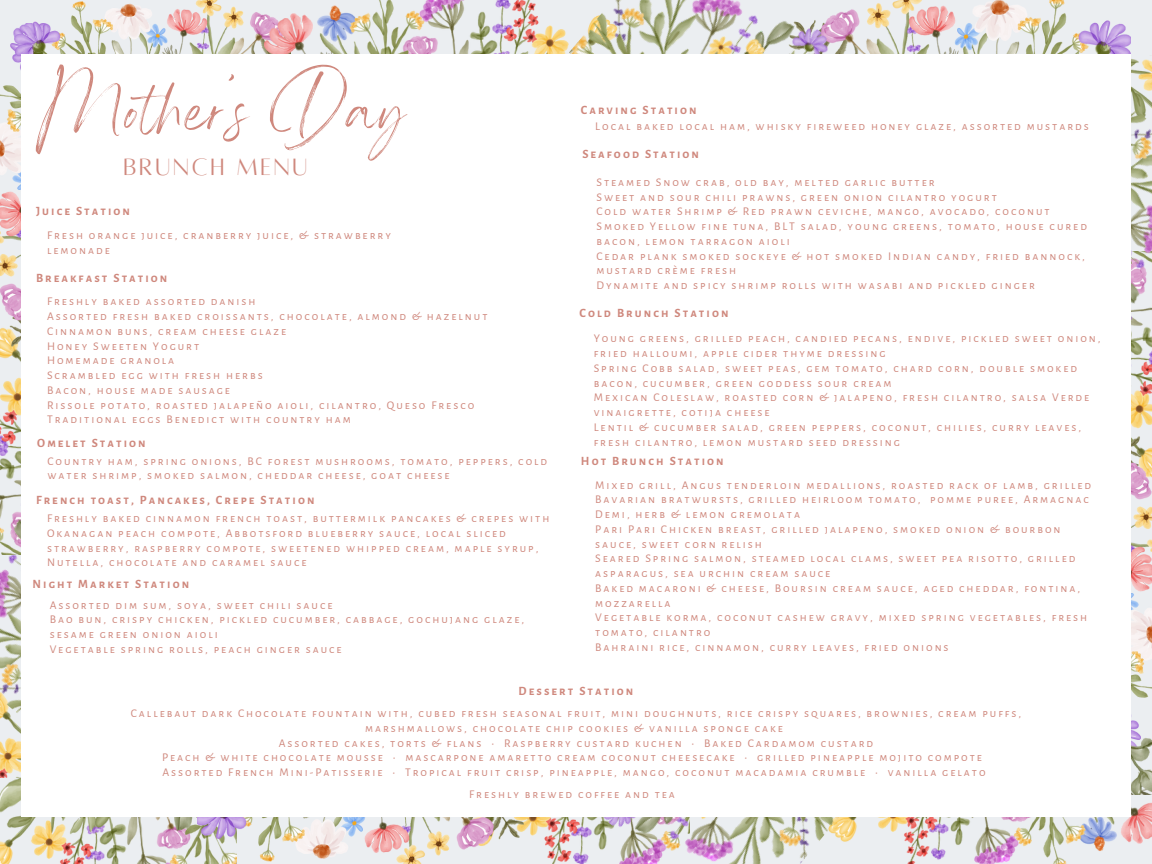
<style>
.page{position:relative;width:1152px;height:864px;background:#fff}
.page>*{position:absolute;margin:0;border:0;box-sizing:border-box;transform-origin:0 0}
.t1{font:89.4px "Angella White";letter-spacing:.015em;color:#cf887d}
.t2{font:26px "Alta regular";letter-spacing:.105em;color:#cf887d}
.t3{font:700 12.4px "Alegreya Sans SC";letter-spacing:.165em;color:#cf887d}
.t4{font:11.8px/14.8px "Alegreya Sans SC";letter-spacing:.165em;color:#cf887d}
</style>
<div class="page">
<img style="left:1131px;top:55px;width:21px;height:31px">
<img style="left:1131px;top:86px;width:21px;height:339px">
<img style="left:1131px;top:425px;width:21px;height:301px">
<img style="left:851px;top:795px;width:301px;height:69px">
<img style="left:532px;top:817px;width:319px;height:47px">
<img style="left:0;top:817px;width:197px;height:47px">
<img style="left:197px;top:817px;width:335px;height:47px">
<img style="left:0;top:368px;width:21px;height:245px">
<img style="left:0;top:24px;width:21px;height:334px">
<img style="left:0;top:613px;width:21px;height:73px">
<img style="left:0;top:686px;width:21px;height:131px">
<img style="left:951px;top:0;width:179px;height:54px">
<img style="left:15px;top:0;width:250px;height:65px">
<img style="left:265px;top:0;width:304px;height:54px">
<img style="left:569px;top:0;width:382px;height:54px">
<img style="left:1131px;top:726px;width:21px;height:69px">
<div style="left:21px;top:55px;width:1110px;height:762px;background:#fff"></div>
<p class="t1" style="left:36px;top:54px;width:370px">Mother’s Day</p>
<p class="t2" style="left:123px;top:154px;width:186px">BRUNCH MENU</p>
<h3 class="t3" style="left:36px;top:205px;width:96px">Juice Station</h3>
<p class="t4" style="left:47px;top:228px;width:345px">Fresh orange juice, cranberry juice, &amp; strawberry lemonade</p>
<p class="t3" style="left:36px;top:273px;width:133px">Breakfast Station</p>
<p class="t4" style="left:47px;top:294px;width:210px">Freshly baked assorted danish</p>
<p class="t4" style="left:47px;top:309px;width:442px">Assorted fresh baked croissants, chocolate, almond &amp; hazelnut</p>
<p class="t4" style="left:47px;top:324px;width:241px">Cinnamon buns, cream cheese glaze</p>
<p class="t4" style="left:47px;top:339px;width:154px">Honey Sweeten Yogurt</p>
<p class="t4" style="left:47px;top:353px;width:129px">Homemade granola</p>
<h3 class="t4" style="left:47px;top:368px;width:217px">Scrambled egg with fresh herbs</h3>
<p class="t4" style="left:47px;top:383px;width:185px">Bacon, house made sausage</p>
<h3 class="t4" style="left:47px;top:398px;width:429px">Rissole potato, roasted jalapeño aioli, cilantro, Queso Fresco</h3>
<p class="t4" style="left:47px;top:412px;width:305px">Traditional eggs Benedict with country ham</p>
<h3 class="t3" style="left:37px;top:437px;width:110px">Omelet Station</h3>
<p class="t4" style="left:47px;top:454px;width:501px">Country ham, spring onions, BC forest mushrooms, tomato, peppers, cold water shrimp, smoked salmon, cheddar cheese, goat cheese</p>
<p class="t3" style="left:36px;top:494px;width:280px">French toast, Pancakes, Crepe Station</p>
<p class="t4" style="left:47px;top:511px;width:504px">Freshly baked cinnamon french toast, buttermilk pancakes &amp; crepes with Okanagan peach compote, Abbotsford blueberry sauce, local sliced strawberry, raspberry compote, sweetened whipped cream, maple syrup, Nutella, chocolate and caramel sauce</p>
<h3 class="t3" style="left:33px;top:578px;width:158px">Night Market Station</h3>
<p class="t4" style="left:50px;top:598px;width:284px">Assorted dim sum, soya, sweet chili sauce</p>
<h3 class="t4" style="left:50px;top:613px;width:476px">Bao bun, crispy chicken, pickled cucumber, cabbage, gochujang glaze, sesame green onion aioli</h3>
<p class="t4" style="left:50px;top:642px;width:294px">Vegetable spring rolls, peach ginger sauce</p>
<p class="t3" style="left:581px;top:104px;width:117px">Carving Station</p>
<p class="t4" style="left:595px;top:119px;width:495px">Local baked local ham, whisky fireweed honey glaze, assorted mustards</p>
<p class="t3" style="left:582px;top:148px;width:118px">Seafood Station</p>
<p class="t4" style="left:596px;top:175px;width:340px">Steamed Snow crab, old bay, melted garlic butter</p>
<p class="t4" style="left:596px;top:190px;width:402px">Sweet and sour chili prawns, green onion cilantro yogurt</p>
<p class="t4" style="left:596px;top:204px;width:455px">Cold water Shrimp &amp; Red prawn ceviche, mango, avocado, coconut</p>
<p class="t4" style="left:596px;top:219px;width:492px">Smoked Yellow fine tuna, BLT salad, young greens, tomato, house cured bacon, lemon tarragon aioli</p>
<h3 class="t4" style="left:596px;top:249px;width:490px">Cedar plank smoked sockeye &amp; hot smoked Indian candy, fried bannock, mustard crème fresh</h3>
<p class="t4" style="left:596px;top:278px;width:440px">Dynamite and spicy shrimp rolls with wasabi and pickled ginger</p>
<p class="t3" style="left:580px;top:307px;width:150px">Cold Brunch Station</p>
<p class="t4" style="left:594px;top:331px;width:508px">Young greens, grilled peach, candied pecans, endive, pickled sweet onion, fried halloumi, apple cider thyme dressing</p>
<p class="t4" style="left:594px;top:361px;width:485px">Spring Cobb salad, sweet peas, gem tomato, chard corn, double smoked bacon, cucumber, green goddess sour cream</p>
<h3 class="t4" style="left:594px;top:390px;width:497px">Mexican Coleslaw, roasted corn &amp; jalapeno, fresh cilantro, salsa Verde vinaigrette, cotija cheese</h3>
<p class="t4" style="left:594px;top:420px;width:489px">Lentil &amp; cucumber salad, green peppers, coconut, chilies, curry leaves, fresh cilantro, lemon mustard seed dressing</p>
<p class="t4" style="left:595px;top:478px;width:497px">Mixed grill, Angus tenderloin medallions, roasted rack of lamb, grilled<br>Bavarian bratwursts, grilled heirloom tomato, pomme puree, Armagnac<br>Demi, herb &amp; lemon gremolata</p>
<p class="t4" style="left:595px;top:522px;width:467px">Pari Pari Chicken breast, grilled jalapeno, smoked onion &amp; bourbon sauce, sweet corn relish</p>
<p class="t4" style="left:595px;top:551px;width:482px">Seared Spring salmon, steamed local clams, sweet pea risotto, grilled asparagus, sea urchin cream sauce</p>
<p class="t4" style="left:595px;top:581px;width:486px">Baked macaroni &amp; cheese, Boursin cream sauce, aged cheddar, fontina, mozzarella</p>
<p class="t4" style="left:595px;top:610px;width:493px">Vegetable korma, coconut cashew gravy, mixed spring vegetables, fresh tomato, cilantro</p>
<h3 class="t4" style="left:595px;top:640px;width:355px">Bahraini rice, cinnamon, curry leaves, fried onions</h3>
<p class="t3" style="left:581px;top:455px;width:144px">Hot Brunch Station</p>
<p class="t3" style="left:519px;top:685px;width:116px">Dessert Station</p>
<p class="t4" style="left:131px;top:706px;width:892px;text-align:center">Callebaut dark Chocolate fountain with, cubed fresh seasonal fruit, mini doughnuts, rice crispy squares, brownies, cream puffs, marshmallows, chocolate chip cookies &amp; vanilla sponge cake</p>
<p class="t4" style="left:279px;top:736px;width:596px">Assorted cakes, torts &amp; flans • Raspberry custard kuchen • Baked Cardamom custard</p>
<h1 class="t4" style="left:162px;top:751px;width:587px">Peach &amp; white chocolate mousse • mascarpone amaretto cream coconut cheesecake •</h1>
<p class="t4" style="left:162px;top:751px;width:821px;text-indent:595px">grilled pineapple mojito compote<br>Assorted French Mini-Patisserie • Tropical fruit crisp, pineapple, mango, coconut macadamia crumble</p>
<h2 class="t4" style="left:875px;top:765px;width:112px">• vanilla gelato</h2>
<p class="t4" style="left:469px;top:787px;width:207px">Freshly brewed coffee and tea</p>
</div>
